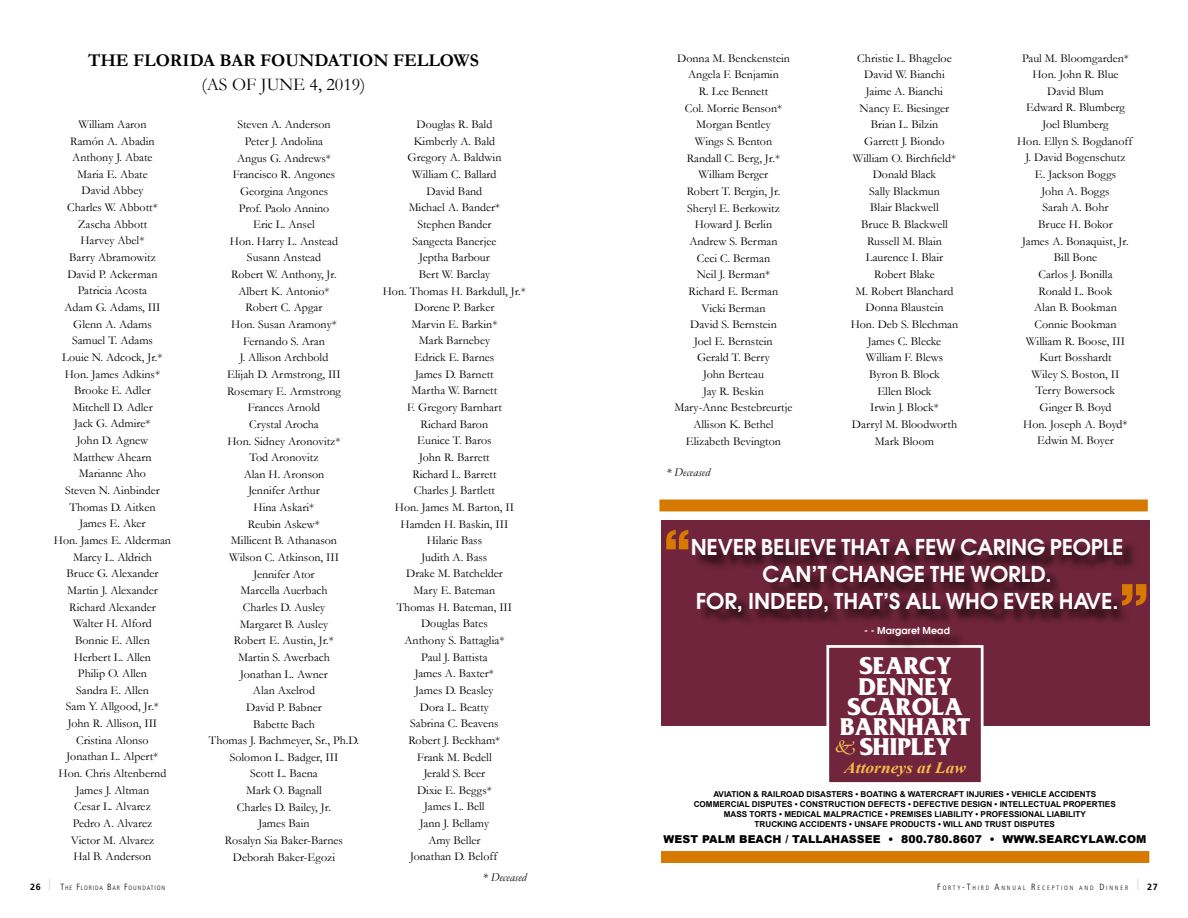
<style>
.page{position:relative;width:1188px;height:918px;background:#fff}
.page>*{position:absolute;margin:0;border:0;box-sizing:border-box;transform-origin:0 0}
.t1{font:900 57px "Helvetica Neue LT Std";color:#d57900}
.t2{font:900 51.6px "Helvetica Neue LT Std";color:#d57900}
.t3{font:700 25.5px/20.2px "Friz Quadrata Std";color:#fff;text-align:center}
.t4{font:21.75px/27.2px "Avant Garde Gothic Demi ITC";color:#fff;text-align:center}
.t5{font:700 18px "Garamond";color:#000}
.t6{font:18px "Garamond";color:#000}
.t7{font:italic 700 15.9px "Times New Roman";color:#f1bc49;scale:1.1 1}
.t8{font:12px/16.6px "Garamond";color:#000;text-align:center}
.t9{font:italic 12px "Garamond";color:#000}
.t10{font:900 10.8px "Arial";letter-spacing:.01em;color:#000}
.t11{font:9.45px "Avant Garde Gothic Demi ITC";letter-spacing:.01em;color:#fff}
.t12{font:700 8.1px/9.9px "Arial";color:#000;text-align:center}
.t13{font:300 condensed 6.3px "Frutiger LT Std";letter-spacing:.285em;color:#000}
.t14{font:300 condensed 6.3px "Frutiger LT Std";letter-spacing:.145em;color:#000}
.s1{font-weight:700;font-stretch:normal;font-size:9px}
.s2{font-size:16.5px;color:#dadbdc}
.s3{font-size:9px}
</style>
<div class="page">
<div style="left:661px;top:521px;width:488px;height:205px;background:#71253d"></div>
<div style="left:661px;top:851px;width:488px;height:12px;background:#d57900"></div>
<div style="left:659px;top:500px;width:489px;height:11px;background:#d57900"></div>
<div style="left:828px;top:646px;width:154px;height:137px;background:#71253d"></div>
<div style="left:826px;top:645px;width:158px;height:140px;border:3px solid #fff"></div>
<div style="left:695px;top:541px;width:443px;height:110px;background:#000;opacity:.75"></div>
<p class="t8" style="left:674px;top:49px;width:120px">Donna M. Benckenstein<br>Angela F. Benjamin<br>R. Lee Bennett<br>Col. Morrie Benson*<br>Morgan Bentley<br>Wings S. Benton<br>Randall C. Berg, Jr.*<br>William Berger<br>Robert T. Bergin, Jr.<br>Sheryl E. Berkowitz<br>Howard J. Berlin<br>Andrew S. Berman<br>Ceci C. Berman<br>Neil J. Berman*<br>Richard E. Berman<br>Vicki Berman<br>David S. Bernstein<br>Joel E. Bernstein<br>Gerald T. Berry<br>John Berteau<br>Jay R. Beskin<br>Mary-Anne Bestebreurtje<br>Allison K. Bethel<br>Elizabeth Bevington</p>
<p class="t8" style="left:851px;top:49px;width:109px">Christie L. Bhageloe<br>David W. Bianchi<br>Jaime A. Bianchi<br>Nancy E. Biesinger<br>Brian L. Bilzin<br>Garrett J. Biondo<br>William O. Birchfield*<br>Donald Black<br>Sally Blackmun<br>Blair Blackwell<br>Bruce B. Blackwell<br>Russell M. Blain<br>Laurence I. Blair<br>Robert Blake<br>M. Robert Blanchard<br>Donna Blaustein<br>Hon. Deb S. Blechman<br>James C. Blecke<br>William F. Blews<br>Byron B. Block<br>Ellen Block<br>Irwin J. Block*<br>Darryl M. Bloodworth<br>Mark Bloom</p>
<p class="t8" style="left:1017px;top:49px;width:117px">Paul M. Bloomgarden*<br>Hon. John R. Blue<br>David Blum<br>Edward R. Blumberg<br>Joel Blumberg<br>Hon. Ellyn S. Bogdanoff<br>J. David Bogenschutz<br>E. Jackson Boggs<br>John A. Boggs<br>Sarah A. Bohr<br>Bruce H. Bokor<br>James A. Bonaquist, Jr.<br>Bill Bone<br>Carlos J. Bonilla<br>Ronald L. Book<br>Alan B. Bookman<br>Connie Bookman<br>William R. Boose, III<br>Kurt Bosshardt<br>Wiley S. Boston, II<br>Terry Bowersock<br>Ginger B. Boyd<br>Hon. Joseph A. Boyd*<br>Edwin M. Boyer</p>
<h3 class="t5" style="left:88px;top:48px;width:392px">THE FLORIDA BAR FOUNDATION FELLOWS</h3>
<h3 class="t6" style="left:201px;top:72px;width:166px">(AS OF JUNE 4, 2019)</h3>
<p class="t8" style="left:209px;top:116px;width:152px">Steven A. Anderson<br>Peter J. Andolina<br>Angus G. Andrews*<br>Francisco R. Angones<br>Georgina Angones<br>Prof. Paolo Annino<br>Eric L. Ansel<br>Hon. Harry L. Anstead<br>Susann Anstead<br>Robert W. Anthony, Jr.<br>Albert K. Antonio*<br>Robert C. Apgar<br>Hon. Susan Aramony*<br>Fernando S. Aran<br>J. Allison Archbold<br>Elijah D. Armstrong, III<br>Rosemary E. Armstrong<br>Frances Arnold<br>Crystal Arocha<br>Hon. Sidney Aronovitz*<br>Tod Aronovitz<br>Alan H. Aronson<br>Jennifer Arthur<br>Hina Askari*<br>Reubin Askew*<br>Millicent B. Athanason<br>Wilson C. Atkinson, III<br>Jennifer Ator<br>Marcella Auerbach<br>Charles D. Ausley<br>Margaret B. Ausley<br>Robert E. Austin, Jr.*<br>Martin S. Awerbach<br>Jonathan L. Awner<br>Alan Axelrod<br>David P. Babner<br>Babette Bach<br>Thomas J. Bachmeyer, Sr., Ph.D.<br>Solomon L. Badger, III<br>Scott L. Baena<br>Mark O. Bagnall<br>Charles D. Bailey, Jr.<br>James Bain<br>Rosalyn Sia Baker-Barnes<br>Deborah Baker-Egozi</p>
<p class="t8" style="left:383px;top:116px;width:145px">Douglas R. Bald<br>Kimberly A. Bald<br>Gregory A. Baldwin<br>William C. Ballard<br>David Band<br>Michael A. Bander*<br>Stephen Bander<br>Sangeeta Banerjee<br>Jeptha Barbour<br>Bert W. Barclay<br>Hon. Thomas H. Barkdull, Jr.*<br>Dorene P. Barker<br>Marvin E. Barkin*<br>Mark Barnebey<br>Edrick E. Barnes<br>James D. Barnett<br>Martha W. Barnett<br>F. Gregory Barnhart<br>Richard Baron<br>Eunice T. Baros<br>John R. Barrett<br>Richard L. Barrett<br>Charles J. Bartlett<br>Hon. James M. Barton, II<br>Hamden H. Baskin, III<br>Hilarie Bass<br>Judith A. Bass<br>Drake M. Batchelder<br>Mary E. Bateman<br>Thomas H. Bateman, III<br>Douglas Bates<br>Anthony S. Battaglia*<br>Paul J. Battista<br>James A. Baxter*<br>James D. Beasley<br>Dora L. Beatty<br>Sabrina C. Beavens<br>Robert J. Beckham*<br>Frank M. Bedell<br>Jerald S. Beer<br>Dixie E. Beggs*<br>James L. Bell<br>Jann J. Bellamy<br>Amy Beller<br>Jonathan D. Beloff</p>
<p class="t9" style="left:483px;top:869px;width:45px">* Deceased</p>
<p class="t8" style="left:54px;top:116px;width:119px">William Aaron<br>Ramón A. Abadin<br>Anthony J. Abate<br>Maria E. Abate<br>David Abbey<br>Charles W. Abbott*<br>Zascha Abbott<br>Harvey Abel*<br>Barry Abramowitz<br>David P. Ackerman<br>Patricia Acosta<br>Adam G. Adams, III<br>Glenn A. Adams<br>Samuel T. Adams<br>Louie N. Adcock, Jr.*<br>Hon. James Adkins*<br>Brooke E. Adler<br>Mitchell D. Adler<br>Jack G. Admire*<br>John D. Agnew<br>Matthew Ahearn<br>Marianne Aho<br>Steven N. Ainbinder<br>Thomas D. Aitken<br>James E. Aker<br>Hon. James E. Alderman<br>Marcy L. Aldrich<br>Bruce G. Alexander<br>Martin J. Alexander<br>Richard Alexander<br>Walter H. Alford<br>Bonnie E. Allen<br>Herbert L. Allen<br>Philip O. Allen<br>Sandra E. Allen<br>Sam Y. Allgood, Jr.*<br>John R. Allison, III<br>Cristina Alonso<br>Jonathan L. Alpert*<br>Hon. Chris Altenbernd<br>James J. Altman<br>Cesar L. Alvarez<br>Pedro A. Alvarez<br>Victor M. Alvarez<br>Hal B. Anderson</p>
<p class="t9" style="left:666px;top:464px;width:45px">* Deceased</p>
<h2 class="t2" style="left:664px;top:517px;width:28px">“</h2>
<h3 class="t4" style="left:691px;top:533px;width:434px">NEVER BELIEVE THAT A FEW CARING PEOPLE<br>CAN’T CHANGE THE WORLD.<br>FOR, INDEED, THAT’S ALL WHO EVER HAVE.</h3>
<p class="t11" style="left:864px;top:624px;width:87px">- - Margaret Mead</p>
<h1 class="t1" style="left:1149px;top:619px;width:31px;rotate:-180deg">“</h1>
<h3 class="t3" style="left:840px;top:656px;width:132px">SEARCY<br>DENNEY<br>SCAROLA<br>BARNHART<br>SHIPLEY</h3>
<h3 class="t7" style="left:844px;top:757px;width:112px">Attorneys at Law</h3>
<p class="t12" style="left:694px;top:789px;width:424px">AVIATION &amp; RAILROAD DISASTERS • BOATING &amp; WATERCRAFT INJURIES • VEHICLE ACCIDENTS COMMERCIAL DISPUTES • CONSTRUCTION DEFECTS • DEFECTIVE DESIGN • INTELLECTUAL PROPERTIES MASS TORTS • MEDICAL MALPRACTICE • PREMISES LIABILITY • PROFESSIONAL LIABILITY<br>TRUCKING ACCIDENTS • UNSAFE PRODUCTS • WILL AND TRUST DISPUTES</p>
<p class="t10" style="left:664px;top:832px;width:484px">WEST PALM BEACH / TALLAHASSEE • 800.780.8607 • WWW.SEARCYLAW.COM</p>
<p class="t14" style="left:30px;top:885px;width:137px"><span class="s1">26</span> <span class="s2">I</span> <span class="s3">T</span>HE <span class="s3">F</span>LORIDA <span class="s3">B</span> AR <span class="s3">F</span>OUNDATION</p>
<p class="t13" style="left:937px;top:885px;width:222px"><span class="s3">F</span>ORTY<span class="s3">-T</span>HIRD <span class="s3">A</span>NNUAL <span class="s3">R</span> ECEPTION AND <span class="s3">D</span> INNER <span class="s2">I</span> <span class="s1">27</span></p>
</div>
